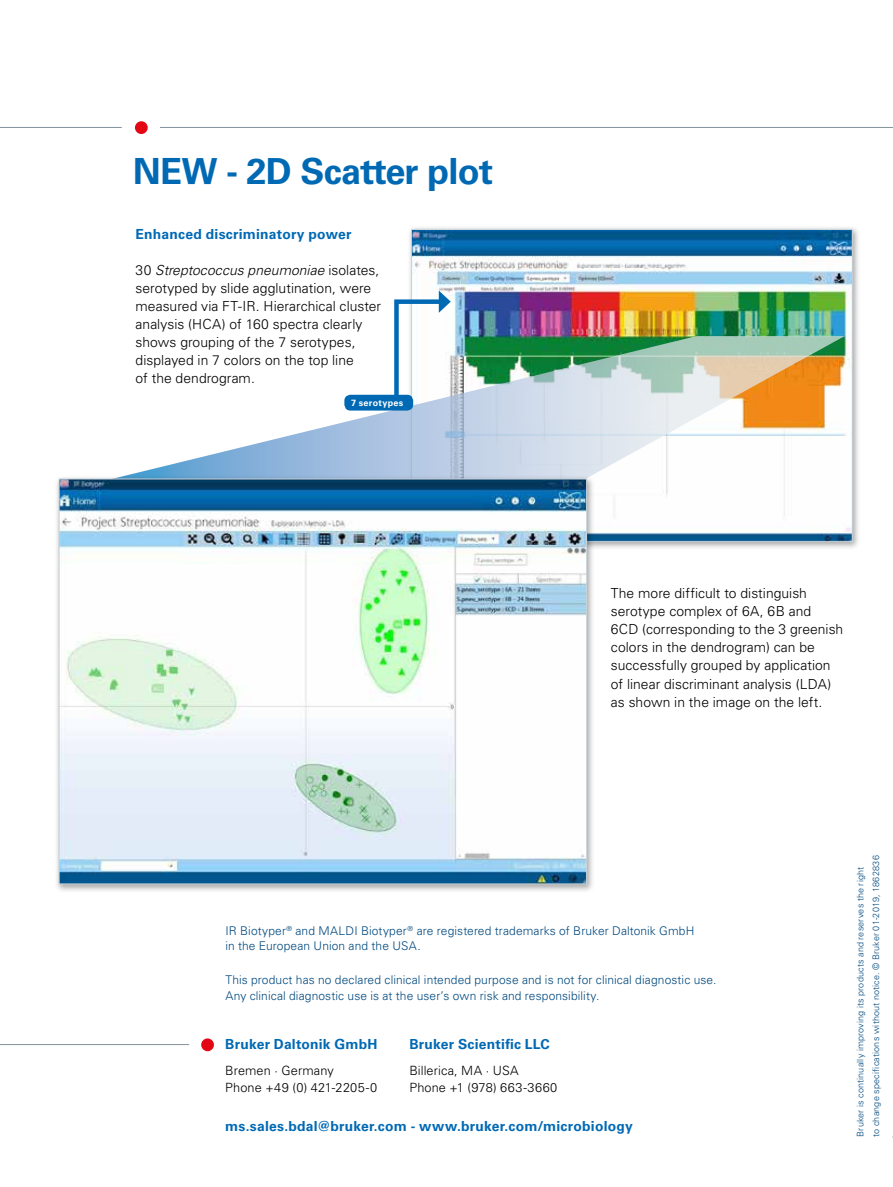
<style>
.page{position:relative;width:893px;height:1187px;background:#fff}
.page>*{position:absolute;margin:0;border:0;box-sizing:border-box;transform-origin:0 0}
.t1{font:700 36px "Univers LT Std";letter-spacing:-.02em;color:#0069b4}
.t2{font:300 13.8px/18px "Univers LT Std";letter-spacing:.005em;color:#000}
.t3{font:700 13.8px "Univers LT Std";letter-spacing:.015em;color:#0069b4}
.t4{font:300 12.75px/17px "Univers LT Std";letter-spacing:.01em;color:#000}
.t5{font:300 12px/15.8px "Univers LT Std";letter-spacing:.01em;color:#00497f}
.t6{font:300 9px/15.8px "Univers LT Std";letter-spacing:.02em;color:#00497f}
.t7{font:700 9px "Univers LT Std";letter-spacing:.035em;color:#fff}
.s1{font-style:italic}
</style>
<div class="page">
<hr style="left:0;top:1044px;width:189px;height:1px;background:#83929b">
<div style="left:201px;top:1038px;width:13px;height:13px;background:#e30613;border-radius:50%"></div>
<hr style="left:0;top:127px;width:122px;height:1px;background:#83929b">
<div style="left:135px;top:121px;width:13px;height:13px;background:#e30613;border-radius:50%"></div>
<hr style="left:160px;top:127px;width:733px;height:1px;background:#83929b">
<div style="left:407px;top:226px;width:454px;height:324px;background:#000;opacity:.35"></div>
<img style="left:413px;top:231px;width:438px;height:308px">
<svg style="left:128px;top:336px;width:717px;height:155px"></svg>
<div style="left:55px;top:475px;width:540px;height:417px;background:#000;opacity:.35"></div>
<img style="left:61px;top:480px;width:524px;height:402px">
<svg style="left:392px;top:290px;width:59px;height:114px"></svg>
<div style="left:344px;top:395px;width:69px;height:15px;background:#0069b4;border-radius:6px"></div>
<h1 class="t1" style="left:133px;top:150px;width:362px">NEW - 2D Scatter plot</h1>
<p class="t3" style="left:136px;top:226px;width:217px">Enhanced discriminatory power</p>
<p class="t2" style="left:136px;top:261px;width:247px">30 <span class="s1">Streptococcus pneumoniae</span> isolates, serotyped by slide agglutination, were measured via FT-IR. Hierarchical cluster analysis (HCA) of 160 spectra clearly shows grouping of the 7 serotypes, displayed in 7 colors on the top line<br>of the dendrogram.</p>
<p class="t7" style="left:351px;top:397px;width:54px">7 serotypes</p>
<p class="t2" style="left:611px;top:584px;width:234px">The more difficult to distinguish serotype complex of 6A, 6B and<br>6CD (corresponding to the 3 greenish colors in the dendrogram) can be successfully grouped by application of linear discriminant analysis (LDA) as shown in the image on the left.</p>
<p class="t5" style="left:225px;top:923px;width:471px;line-height:15px">IR Biotyper<sup>®</sup> and MALDI Biotyper<sup>®</sup> are registered trademarks of Bruker Daltonik GmbH in the European Union and the USA.</p>
<p class="t5" style="left:225px;top:972px;width:493px">This product has no declared clinical intended purpose and is not for clinical diagnostic use.<br>Any clinical diagnostic use is at the user’s own risk and responsibility.</p>
<p class="t3" style="left:225px;top:1035px;width:154px">Bruker Daltonik GmbH</p>
<p class="t4" style="left:225px;top:1061px;width:154px">Bremen · Germany<br>Phone +49 (0) 421-2205-0</p>
<p class="t3" style="left:409px;top:1035px;width:142px">Bruker Scientific LLC</p>
<p class="t4" style="left:409px;top:1061px;width:149px">Billerica, MA · USA<br>Phone +1 (978) 663-3660</p>
<p class="t3" style="left:225px;top:1118px;width:409px">ms.sales.bdal@bruker.com - www.bruker.com/microbiology</p>
<p class="t6" style="left:852px;top:1136px;width:283px;rotate:-90deg">Bruker is continually improving its products and reserves the right<br>to change specifications without notice. © Bruker 01-2019, 1862836</p>
</div>
